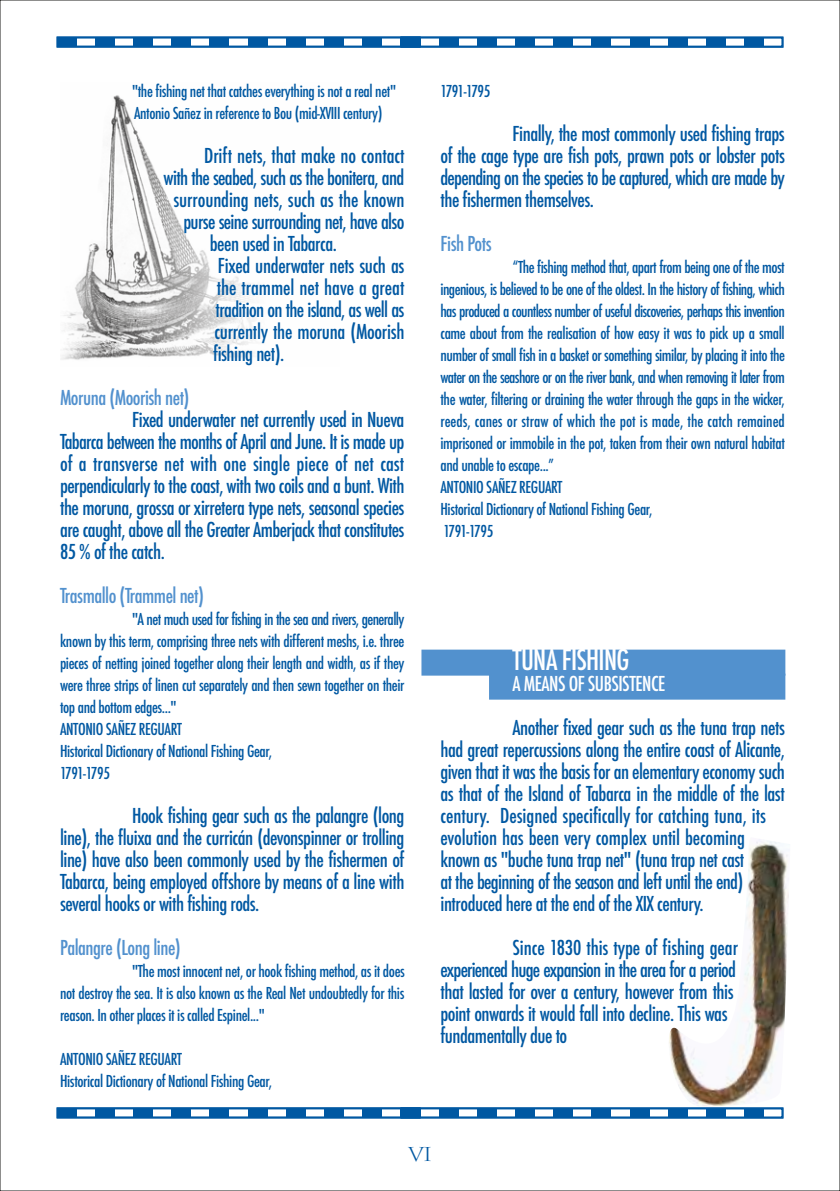
<style>
.page{position:relative;width:840px;height:1191px;background:#fff}
.page>*{position:absolute;margin:0;border:0;box-sizing:border-box;transform-origin:0 0}
.t1{font:500 condensed 28px "Futura";letter-spacing:-.025em;color:#fff}
.t2{font:500 condensed 20px/22px "Futura";letter-spacing:-.025em;color:#0058a2;text-align:justify}
.t3{font:500 condensed 20px "Futura";letter-spacing:-.025em;color:#5291ce}
.t4{font:500 condensed 20px "Futura";letter-spacing:-.005em;color:#0058a2}
.t5{font:500 condensed 20px "Futura";letter-spacing:-.025em;color:#fff}
.t6{font:20px "Charlemagne Std";color:#0058a2}
.t7{font:500 condensed 16px/22px "Futura";letter-spacing:-.025em;color:#0058a2}
.t8{font:500 condensed 16px "Futura";letter-spacing:-.045em;color:#0058a2}
</style>
<div class="page">
<div style="left:488px;top:673px;width:296px;height:26px;background:#5291ce"></div>
<div style="left:421px;top:649px;width:363px;height:26px;background:#5291ce;border:2px solid #5291ce"></div>
<img style="left:61px;top:95px;width:193px;height:265px">
<div style="left:57px;top:37px;width:363px;height:11px;background:#fff;border:2px solid #0058a2"></div>
<div style="left:58px;top:38px;width:19px;height:9px;background:#0058a2"></div>
<div style="left:96px;top:38px;width:19px;height:9px;background:#0058a2"></div>
<div style="left:134px;top:38px;width:19px;height:9px;background:#0058a2"></div>
<div style="left:172px;top:38px;width:19px;height:9px;background:#0058a2"></div>
<div style="left:210px;top:38px;width:19px;height:9px;background:#0058a2"></div>
<div style="left:248px;top:38px;width:19px;height:9px;background:#0058a2"></div>
<div style="left:286px;top:38px;width:19px;height:9px;background:#0058a2"></div>
<div style="left:324px;top:38px;width:19px;height:9px;background:#0058a2"></div>
<div style="left:362px;top:38px;width:19px;height:9px;background:#0058a2"></div>
<div style="left:400px;top:37px;width:383px;height:11px;border:2px solid #0058a2"></div>
<div style="left:401px;top:38px;width:19px;height:9px;background:#0058a2"></div>
<div style="left:439px;top:38px;width:19px;height:9px;background:#0058a2"></div>
<div style="left:477px;top:38px;width:19px;height:9px;background:#0058a2"></div>
<div style="left:515px;top:38px;width:19px;height:9px;background:#0058a2"></div>
<div style="left:553px;top:38px;width:19px;height:9px;background:#0058a2"></div>
<div style="left:591px;top:38px;width:19px;height:9px;background:#0058a2"></div>
<div style="left:629px;top:38px;width:19px;height:9px;background:#0058a2"></div>
<div style="left:667px;top:38px;width:19px;height:9px;background:#0058a2"></div>
<div style="left:705px;top:38px;width:19px;height:9px;background:#0058a2"></div>
<div style="left:743px;top:38px;width:19px;height:9px;background:#0058a2"></div>
<div style="left:57px;top:1107px;width:363px;height:11px;background:#fff;border:2px solid #0058a2"></div>
<div style="left:58px;top:1108px;width:19px;height:9px;background:#0058a2"></div>
<div style="left:96px;top:1108px;width:19px;height:9px;background:#0058a2"></div>
<div style="left:134px;top:1108px;width:19px;height:9px;background:#0058a2"></div>
<div style="left:172px;top:1108px;width:19px;height:9px;background:#0058a2"></div>
<div style="left:210px;top:1108px;width:19px;height:9px;background:#0058a2"></div>
<div style="left:248px;top:1108px;width:19px;height:9px;background:#0058a2"></div>
<div style="left:286px;top:1108px;width:19px;height:9px;background:#0058a2"></div>
<div style="left:324px;top:1108px;width:19px;height:9px;background:#0058a2"></div>
<div style="left:362px;top:1108px;width:19px;height:9px;background:#0058a2"></div>
<div style="left:400px;top:1107px;width:383px;height:11px;border:2px solid #0058a2"></div>
<div style="left:401px;top:1108px;width:19px;height:9px;background:#0058a2"></div>
<div style="left:439px;top:1108px;width:19px;height:9px;background:#0058a2"></div>
<div style="left:477px;top:1108px;width:19px;height:9px;background:#0058a2"></div>
<div style="left:515px;top:1108px;width:19px;height:9px;background:#0058a2"></div>
<div style="left:553px;top:1108px;width:19px;height:9px;background:#0058a2"></div>
<div style="left:591px;top:1108px;width:19px;height:9px;background:#0058a2"></div>
<div style="left:629px;top:1108px;width:19px;height:9px;background:#0058a2"></div>
<div style="left:667px;top:1108px;width:19px;height:9px;background:#0058a2"></div>
<div style="left:705px;top:1108px;width:19px;height:9px;background:#0058a2"></div>
<div style="left:743px;top:1108px;width:19px;height:9px;background:#0058a2"></div>
<img style="left:669px;top:839px;width:120px;height:267px">
<p class="t7" style="left:132px;top:80px;width:265px">"the fishing net that catches everything is not a real net"<br>Antonio Sañez in reference to Bou (mid-XVIII century)</p>
<p class="t4" style="left:204px;top:143px;width:202px">Drift nets, that make no contact</p>
<p class="t2" style="left:163px;top:167px;width:242px">with the seabed, such as the bonitera, and</p>
<p class="t2" style="left:173px;top:189px;width:232px">surrounding nets, such as the known</p>
<p class="t2" style="left:183px;top:211px;width:222px">purse seine surrounding net, have also</p>
<p class="t2" style="left:210px;top:233px;width:128px">been used in Tabarca.</p>
<p class="t2" style="left:218px;top:255px;width:188px">Fixed underwater nets such as</p>
<p class="t4" style="left:217px;top:275px;width:189px">the trammel net have a great</p>
<p class="t2" style="left:215px;top:299px;width:190px">tradition on the island, as well as</p>
<p class="t2" style="left:214px;top:321px;width:191px">currently the moruna (Moorish</p>
<p class="t2" style="left:213px;top:343px;width:72px">fishing net).</p>
<p class="t3" style="left:60px;top:385px;width:131px">Moruna (Moorish net)</p>
<p class="t2" style="left:60px;top:409px;width:346px;text-indent:72px">Fixed underwater net currently used in Nueva Tabarca between the months of April and June. It is made up of a transverse net with one single piece of net cast perpendicularly to the coast, with two coils and a bunt. With the moruna, grossa or xirretera type nets, seasonal species are caught, above all the Greater Amberjack that constitutes 85 % of the catch.</p>
<p class="t3" style="left:60px;top:583px;width:145px">Trasmallo (Trammel net)</p>
<p class="t7" style="left:60px;top:608px;width:346px;text-indent:72px">"A net much used for fishing in the sea and rivers, generally known by this term, comprising three nets with different meshs, i.e. three pieces of netting joined together along their length and width, as if they were three strips of linen cut separately and then sewn together on their top and bottom edges..."<br>ANTONIO SAÑEZ REGUART<br>Historical Dictionary of National Fishing Gear,<br>1791-1795</p>
<p class="t2" style="left:60px;top:805px;width:346px;text-indent:72px">Hook fishing gear such as the palangre (long line), the fluixa and the curricán (devonspinner or trolling line) have also been commonly used by the fishermen of Tabarca, being employed offshore by means of a line with several hooks or with fishing rods.</p>
<p class="t3" style="left:60px;top:935px;width:122px">Palangre (Long line)</p>
<p class="t7" style="left:60px;top:960px;width:346px;text-align:justify;text-indent:72px">"The most innocent net, or hook fishing method, as it does not destroy the sea. It is also known as the Real Net undoubtedly for this reason. In other places it is called Espinel..."</p>
<p class="t7" style="left:60px;top:1048px;width:213px">ANTONIO SAÑEZ REGUART<br>Historical Dictionary of National Fishing Gear,</p>
<p class="t8" style="left:440px;top:81px;width:51px">1791-1795</p>
<p class="t2" style="left:440px;top:123px;width:346px;text-indent:72px">Finally, the most commonly used fishing traps of the cage type are fish pots, prawn pots or lobster pots depending on the species to be captured, which are made by the fishermen themselves.</p>
<p class="t3" style="left:440px;top:231px;width:53px">Fish Pots</p>
<p class="t7" style="left:440px;top:256px;width:346px;text-indent:72px">“The fishing method that, apart from being one of the most ingenious, is believed to be one of the oldest. In the history of fishing, which has produced a countless number of useful discoveries, perhaps this invention came about from the realisation of how easy it was to pick up a small number of small fish in a basket or something similar, by placing it into the water on the seashore or on the river bank, and when removing it later from the water, filtering or draining the water through the gaps in the wicker, reeds, canes or straw of which the pot is made, the catch remained imprisoned or immobile in the pot, taken from their own natural habitat and unable to escape...”<br>ANTONIO SAÑEZ REGUART<br>Historical Dictionary of National Fishing Gear,<br>1791-1795</p>
<h1 class="t1" style="left:512px;top:641px;width:118px">TUNA FISHING</h1>
<p class="t5" style="left:512px;top:671px;width:154px">A MEANS OF SUBSISTENCE</p>
<p class="t2" style="left:440px;top:717px;width:346px;text-align:left;text-indent:72px">Another fixed gear such as the tuna trap nets had great repercussions along the entire coast of Alicante, given that it was the basis for an elementary economy such as that of the Island of Tabarca in the middle of the last century. Designed specifically for catching tuna, its evolution has been very complex until becoming known as "buche tuna trap net" (tuna trap net cast<br>at the beginning of the season and left until the end) introduced here at the end of the XIX century.</p>
<p class="t2" style="left:440px;top:937px;width:299px;text-align:left;text-indent:72px">Since 1830 this type of fishing gear experienced huge expansion in the area for a period that lasted for over a century, however from this point onwards it would fall into decline. This was fundamentally due to</p>
<p class="t6" style="left:408px;top:1143px;width:25px">VI</p>
</div>
